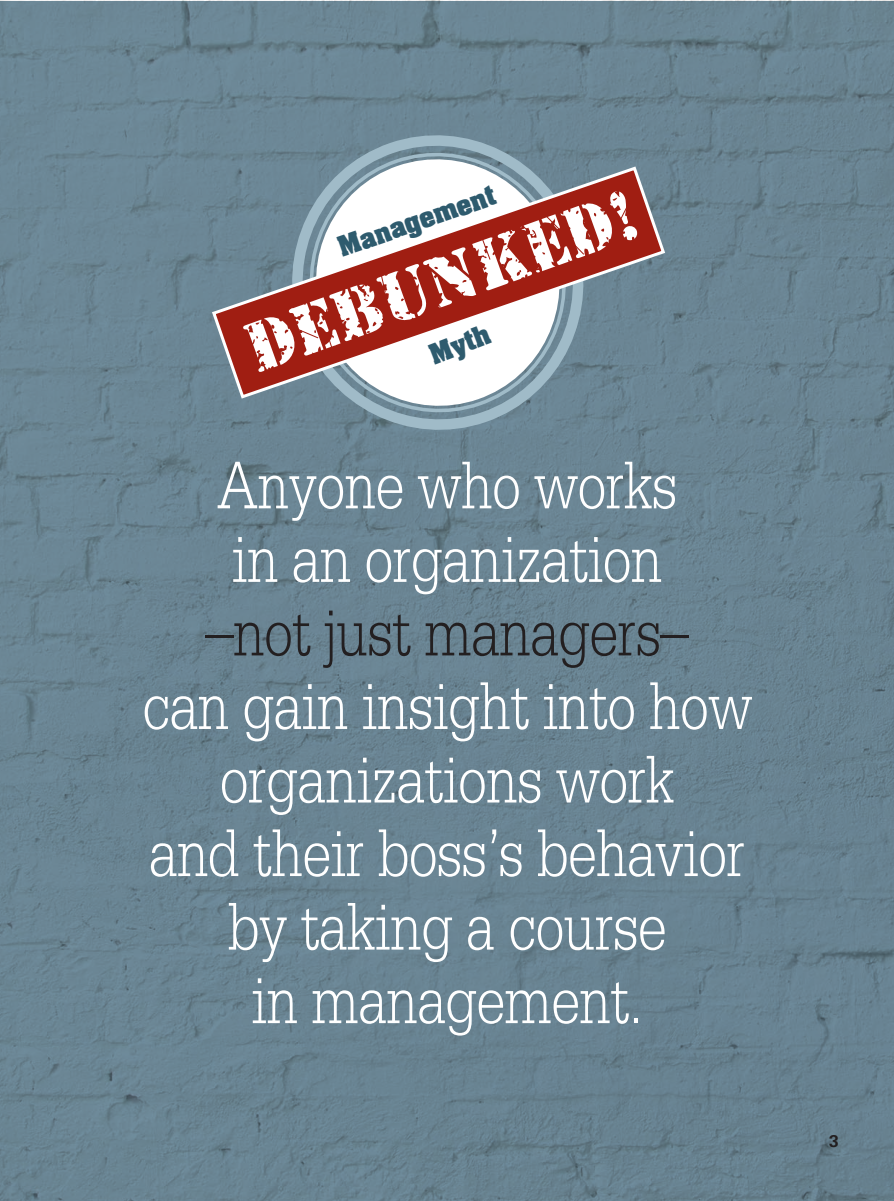
<style>
.page{position:relative;width:894px;height:1201px;background:#fff}
.page>*{position:absolute;margin:0;border:0;box-sizing:border-box;transform-origin:0 0}
.t1{font:300 71.25px/73.5px "Serifa Std";letter-spacing:-.01em;color:#fff;text-align:center;scale:.8 1}
.t2{font:700 24px "Aachen";color:#2e5b6e}
.t3{font:700 18px "Serifa Std";color:#231f20}
.s1{color:#231f20}
</style>
<div class="page">
<img style="left:0;top:1px;width:894px;height:1200px">
<svg style="left:280px;top:135px;width:329px;height:295px;background:#6a8492"></svg>
<svg style="left:295px;top:135px;width:289px;height:295px;background:#7b95a2"></svg>
<svg style="left:212px;top:165px;width:453px;height:235px"></svg>
<svg style="left:243px;top:191px;width:394px;height:181px"></svg>
<svg style="left:289px;top:196px;width:343px;height:160px"></svg>
<p class="t2" style="left:333px;top:231px;width:166px;rotate:-19deg">Management</p>
<p class="t2" style="left:424px;top:339px;width:64px;rotate:-21deg">Myth</p>
<p class="t1" style="left:142px;top:449px;width:764px">Anyone who works<br>in an organization<br><span class="s1">–not just managers–<br></span>can gain insight into how organizations work<br>and their boss’s behavior by taking a course<br>in management.</p>
<p class="t3" style="left:828px;top:1130px;width:12px">3</p>
</div>
